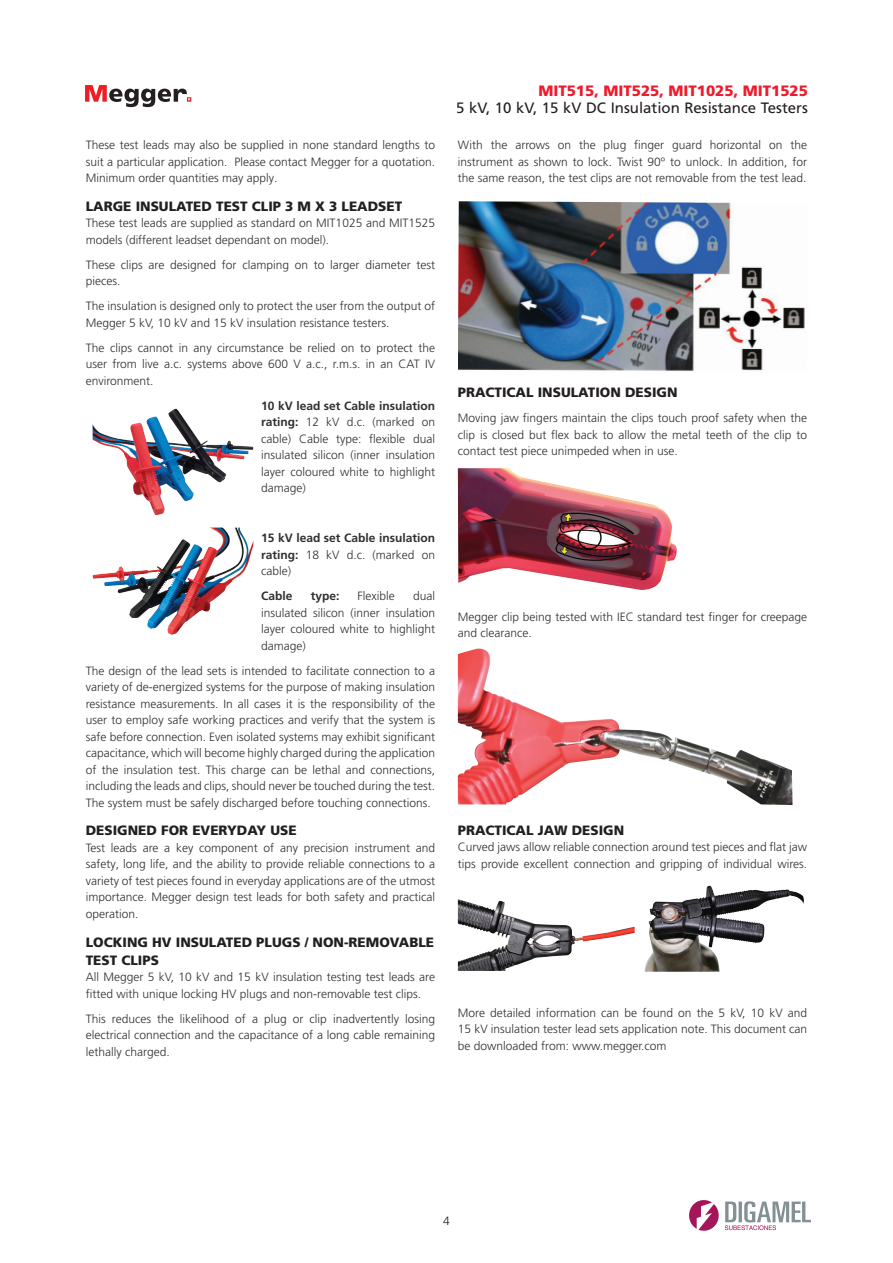
<style>
.page{position:relative;width:893px;height:1263px;background:#fff}
.page>*{position:absolute;margin:0;border:0;box-sizing:border-box;transform-origin:0 0}
.t1{font:15px "Frutiger LT Pro";color:#231f20}
.t2{font:900 15px "Frutiger LT Pro";color:#ee1b2c}
.t3{font:900 13.5px/18px "Frutiger LT Pro";color:#231f20}
.t4{font:300 12px/16.5px "Frutiger LT Pro";color:#312f30;text-align:justify}
.t5{font:700 12px/16.5px "Frutiger LT Pro";color:#312f30;text-align:justify}
.t6{font:300 12px "Frutiger LT Pro";color:#231f20}
.s1{font-weight:700}
.s2{font-weight:300}
</style>
<div class="page">
<svg style="left:85px;top:85px;width:106px;height:22px"></svg>
<img style="left:93px;top:409px;width:160px;height:106px">
<img style="left:196px;top:527px;width:51px;height:55px">
<img style="left:458px;top:201px;width:347px;height:170px">
<img style="left:458px;top:468px;width:219px;height:122px">
<img style="left:458px;top:648px;width:334px;height:157px">
<img style="left:458px;top:923px;width:111px;height:48px">
<img style="left:645px;top:886px;width:120px;height:86px">
<img style="left:690px;top:1201px;width:120px;height:30px">
<p class="t4" style="left:86px;top:137px;width:351px">These test leads may also be supplied in none standard lengths to suit a particular application. Please contact Megger for a quotation.<br>Minimum order quantities may apply.</p>
<p class="t3" style="left:86px;top:197px;width:318px">LARGE INSULATED TEST CLIP 3 M X 3 LEADSET</p>
<p class="t4" style="left:86px;top:215px;width:351px">These test leads are supplied as standard on MIT1025 and MIT1525 models (different leadset dependant on model).</p>
<p class="t4" style="left:86px;top:256px;width:351px">These clips are designed for clamping on to larger diameter test pieces.</p>
<p class="t4" style="left:86px;top:298px;width:351px">The insulation is designed only to protect the user from the output of<br>Megger 5 kV, 10 kV and 15 kV insulation resistance testers.</p>
<p class="t4" style="left:86px;top:339px;width:351px">The clips cannot in any circumstance be relied on to protect the user from live a.c. systems above 600 V a.c., r.m.s. in an CAT IV environment.</p>
<p class="t4" style="left:261px;top:397px;width:175px"><span class="s1">10 kV lead set Cable insulation rating:</span> 12 kV d.c. (marked on cable) Cable type: flexible dual insulated silicon (inner insulation layer coloured white to highlight damage)</p>
<p class="t5" style="left:261px;top:530px;width:175px">15 kV lead set Cable insulation rating: <span class="s2">18 kV d.c. (marked on cable)</span></p>
<p class="t5" style="left:261px;top:588px;width:33px">Cable</p>
<p class="t5" style="left:311px;top:588px;width:30px">type:</p>
<p class="t4" style="left:358px;top:588px;width:39px">Flexible</p>
<p class="t4" style="left:261px;top:588px;width:175px;text-indent:152px">dual insulated silicon (inner insulation layer coloured white to highlight damage)</p>
<p class="t4" style="left:86px;top:662px;width:351px">The design of the lead sets is intended to facilitate connection to a variety of de-energized systems for the purpose of making insulation resistance measurements. In all cases it is the responsibility of the user to employ safe working practices and verify that the system is safe before connection. Even isolated systems may exhibit significant capacitance, which will become highly charged during the application of the insulation test. This charge can be lethal and connections, including the leads and clips, should never be touched during the test.<br>The system must be safely discharged before touching connections.</p>
<p class="t3" style="left:86px;top:822px;width:212px">DESIGNED FOR EVERYDAY USE</p>
<p class="t4" style="left:86px;top:839px;width:351px">Test leads are a key component of any precision instrument and safety, long life, and the ability to provide reliable connections to a variety of test pieces found in everyday applications are of the utmost importance. Megger design test leads for both safety and practical operation.</p>
<p class="t3" style="left:86px;top:933px;width:350px">LOCKING HV INSULATED PLUGS / NON-REMOVABLE<br>TEST CLIPS</p>
<p class="t4" style="left:86px;top:969px;width:351px">All Megger 5 kV, 10 kV and 15 kV insulation testing test leads are fitted with unique locking HV plugs and non-removable test clips.</p>
<p class="t4" style="left:86px;top:1010px;width:351px">This reduces the likelihood of a plug or clip inadvertently losing electrical connection and the capacitance of a long cable remaining lethally charged.</p>
<p class="t2" style="left:538px;top:82px;width:271px">MIT515, MIT525, MIT1025, MIT1525</p>
<p class="t1" style="left:456px;top:99px;width:353px">5 kV, 10 kV, 15 kV DC Insulation Resistance Testers</p>
<p class="t4" style="left:458px;top:137px;width:351px">With the arrows on the plug finger guard horizontal on the instrument as shown to lock. Twist 90º to unlock. In addition, for the same reason, the test clips are not removable from the test lead.</p>
<p class="t3" style="left:458px;top:383px;width:221px">PRACTICAL INSULATION DESIGN</p>
<p class="t4" style="left:458px;top:410px;width:351px">Moving jaw fingers maintain the clips touch proof safety when the clip is closed but flex back to allow the metal teeth of the clip to contact test piece unimpeded when in use.</p>
<p class="t4" style="left:458px;top:608px;width:351px">Megger clip being tested with IEC standard test finger for creepage and clearance.</p>
<p class="t3" style="left:458px;top:821px;width:168px">PRACTICAL JAW DESIGN</p>
<p class="t4" style="left:458px;top:839px;width:351px">Curved jaws allow reliable connection around test pieces and flat jaw tips provide excellent connection and gripping of individual wires.</p>
<p class="t4" style="left:458px;top:1004px;width:351px">More detailed information can be found on the 5 kV, 10 kV and 15 kV insulation tester lead sets application note. This document can be downloaded from: www.megger.com</p>
<p class="t6" style="left:443px;top:1214px;width:8px">4</p>
</div>
